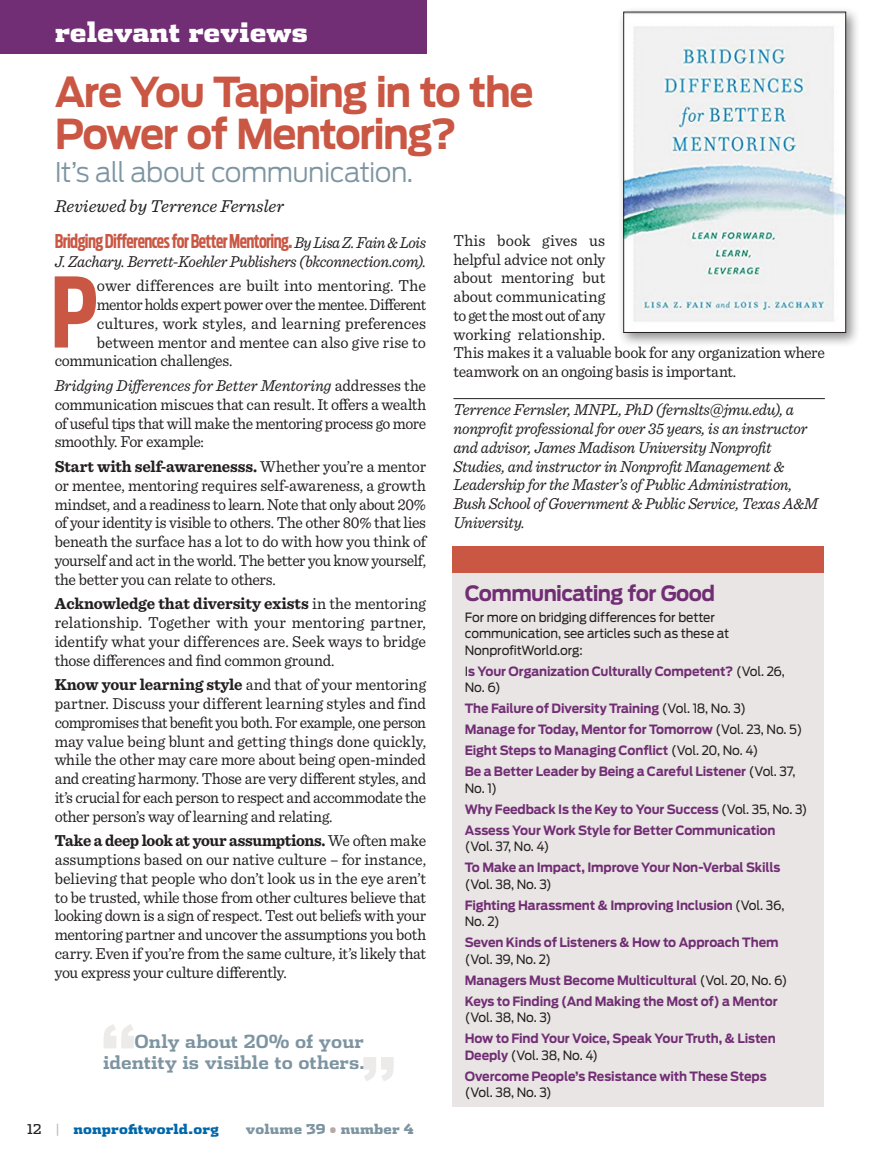
<style>
.page{position:relative;width:878px;height:1161px;background:#fff}
.page>*{position:absolute;margin:0;border:0;box-sizing:border-box;transform-origin:0 0}
.Feature_copy_1st{font:700 96px "Antenna Extra Cond";color:#ca5744}
.Pull_Quote{font:700 72px "Antenna";color:#ecebe9}
.Reg_Feature_Head{font:700 40.95px/42px "Antenna";letter-spacing:-.04em;color:#ca5744;scale:.95 1}
.Reg_Feature_Subhead{font:300 27px "Antenna";letter-spacing:-.025em;color:#7d94a1}
.Eyebrow_Head{font:900 27px "Dispatch";letter-spacing:-.005em;color:#fff}
.Sidebar_Head{font:700 21px "Antenna";letter-spacing:-.035em;color:#712e74;scale:.95 1}
.Feature_Copy{font:700 18.9px "Antenna Extra Cond";letter-spacing:-.03em;color:#ca5744;scale:.93 1}
.Pull_Quote-2{font:700 18px/21px "Dispatch";color:#7d94a1;text-align:right}
.Reg_Feature_Credit{font:italic 18px "Sentinel";color:#231f20}
.Feature_Copy-2{font:16.5px/18.8px "Sentinel";letter-spacing:-.015em;color:#231f20;text-align:justify;scale:.96 1}
.Feature_Copy-3{font:16.5px/18.8px "Sentinel";letter-spacing:-.015em;color:#231f20;text-align:justify;scale:.95 1}
.Feature_Copy-4{font:16.5px/18.8px "Sentinel";letter-spacing:-.015em;color:#231f20}
.Article_Credit_w__ru{font:italic 16.5px/18.8px "Sentinel";letter-spacing:-.02em;color:#231f20;scale:.95 1}
.Feature_copy_1st-2{font:16.5px "Sentinel";letter-spacing:-.005em;color:#231f20}
.Feature_Copy-5{font:italic 16.5px "Sentinel";letter-spacing:-.02em;color:#231f20;scale:.95 1}
.Feature_copy_1st-3{font:16.5px "Sentinel";letter-spacing:-.04em;color:#231f20;scale:.94 1}
.Feature_copy_1st-4{font:16.5px "Sentinel";letter-spacing:-.005em;color:#231f20;scale:.96 1}
.Feature_copy_1st-5{font:16.5px "Sentinel";letter-spacing:-.005em;color:#231f20;scale:.95 1}
.t1{font:900 13.5px "Dispatch";letter-spacing:.01em;color:#0067aa}
.t2{font:900 13.5px "Dispatch";letter-spacing:.015em;color:#7d94a1}
.Sidebar_Sans_Copy{font:700 12.75px/16.5px "Antenna";letter-spacing:-.01em;color:#712e74;scale:.95 1}
.Sidebar_Sans_Copy-2{font:12.75px/16.5px "Antenna";letter-spacing:-.01em;color:#231f20;scale:.95 1}
.s1{font-family:"Sentinel";font-weight:400;font-style:italic;font-size:16.5px;color:#231f20}
.s2{font-style:italic}
.s3{font-weight:700}
.s4{font-weight:400;color:#231f20}
.s5{font-weight:400;color:#bcbdc0}
.s6{color:#b5a9a5}
</style>
<div class="page">
<div style="left:0;top:0;width:427px;height:54px;background:#712e74"></div>
<hr style="left:453px;top:398px;width:371px;height:1px;background:#231f20">
<div style="left:617px;top:6px;width:243px;height:341px;background:#231f20;opacity:.5"></div>
<img style="left:625px;top:14px;width:219px;height:317px">
<div style="left:623px;top:12px;width:223px;height:321px;border:1px solid #231f20"></div>
<div style="left:452px;top:572px;width:372px;height:535px;background:#e9e5e4"></div>
<div style="left:452px;top:546px;width:372px;height:26px;background:#ca5744"></div>
<p class="Eyebrow_Head" style="left:55px;top:13px;width:254px">relevant reviews</p>
<p class="Reg_Feature_Head" style="left:55px;top:71px;width:505px">Are You Tapping in to the<br>Power of Mentoring?</p>
<p class="Reg_Feature_Subhead" style="left:55px;top:156px;width:360px">It’s all about communication.</p>
<p class="Reg_Feature_Credit" style="left:55px;top:192px;width:231px">Reviewed by Terrence Fernsler</p>
<p class="Feature_Copy" style="left:55px;top:230px;width:401px">Bridging Differences for Better Mentoring. <span class="s1">By Lisa Z. Fain &amp; Lois</span></p>
<p class="Feature_Copy-5" style="left:55px;top:249px;width:392px">J. Zachary. Berrett-Koehler Publishers (bkconnection.com).</p>
<p class="Feature_copy_1st" style="left:51px;top:255px;width:49px">P</p>
<p class="Feature_copy_1st-2" style="left:97px;top:273px;width:331px">ower differences are built into mentoring. The</p>
<p class="Feature_copy_1st-3" style="left:97px;top:292px;width:352px">mentor holds expert power over the mentee. Different</p>
<p class="Feature_copy_1st-2" style="left:97px;top:311px;width:331px">cultures, work styles, and learning preferences</p>
<p class="Feature_copy_1st-4" style="left:97px;top:330px;width:344px">between mentor and mentee can also give rise to</p>
<p class="Feature_copy_1st-5" style="left:55px;top:348px;width:188px">communication challenges.</p>
<p class="Feature_Copy-2" style="left:55px;top:375px;width:388px"><span class="s2">Bridging Differences for Better Mentoring</span> addresses the communication miscues that can result. It offers a wealth of useful tips that will make the mentoring process go more smoothly. For example:</p>
<p class="Feature_Copy-2" style="left:55px;top:456px;width:388px"><span class="s3">Start with self-awarenesss.</span> Whether you’re a mentor or mentee, mentoring requires self-awareness, a growth mindset, and a readiness to learn. Note that only about 20% of your identity is visible to others. The other 80% that lies beneath the surface has a lot to do with how you think of yourself and act in the world. The better you know yourself, the better you can relate to others.</p>
<p class="Feature_Copy-4" style="left:55px;top:593px;width:373px;text-align:justify"><span class="s3">Acknowledge that diversity exists</span> in the mentoring relationship. Together with your mentoring partner, identify what your differences are. Seek ways to bridge those differences and find common ground.</p>
<p class="Feature_Copy-2" style="left:55px;top:674px;width:388px"><span class="s3">Know your learning style</span> and that of your mentoring partner. Discuss your different learning styles and find compromises that benefit you both. For example, one person may value being blunt and getting things done quickly, while the other may care more about being open-minded and creating harmony. Those are very different styles, and it’s crucial for each person to respect and accommodate the other person’s way of learning and relating.</p>
<p class="Feature_Copy-3" style="left:55px;top:830px;width:392px"><span class="s3">Take a deep look at your assumptions.</span> We often make assumptions based on our native culture – for instance, believing that people who don’t look us in the eye aren’t to be trusted, while those from other cultures believe that looking down is a sign of respect. Test out beliefs with your mentoring partner and uncover the assumptions you both carry. Even if you’re from the same culture, it’s likely that you express your culture differently.</p>
<p class="Pull_Quote" style="left:100px;top:1008px;width:40px">“</p>
<p class="Pull_Quote-2" style="left:103px;top:1030px;width:264px">Only about 20% of your identity is visible to others.</p>
<p class="Pull_Quote" style="left:359px;top:1041px;width:40px">”</p>
<p class="t1" style="left:27px;top:1119px;width:193px"><span class="s4">12</span> <span class="s5">|</span> nonprofitworld.org</p>
<p class="t2" style="left:246px;top:1119px;width:169px">volume 39 <span class="s6">•</span> number 4</p>
<p class="Feature_Copy-4" style="left:453px;top:230px;width:373px">This book gives us<br>helpful advice not only<br>about mentoring but<br>about communicating<br>to get the most out of any<br>working relationship.<br>This makes it a valuable book for any organization where teamwork on an ongoing basis is important.</p>
<p class="Article_Credit_w__ru" style="left:453px;top:400px;width:385px">Terrence Fernsler, MNPL, PhD (fernslts@jmu.edu), a nonprofit professional for over 35 years, is an instructor and advisor, James Madison University Nonprofit Studies, and instructor in Nonprofit Management &amp; Leadership for the Master’s of Public Administration, Bush School of Government &amp; Public Service, Texas A&amp;M University.</p>
<p class="Sidebar_Head" style="left:464px;top:580px;width:265px">Communicating for Good</p>
<p class="Sidebar_Sans_Copy-2" style="left:464px;top:609px;width:280px">For more on bridging differences for better communication, see articles such as these at<br>NonprofitWorld.org:</p>
<p class="Sidebar_Sans_Copy" style="left:464px;top:663px;width:338px"><span class="s4">I</span>s Your Organization Culturally Competent? <span class="s4">(Vol. 26,<br>No. 6)</span></p>
<p class="Sidebar_Sans_Copy" style="left:464px;top:700px;width:297px">The Failure of Diversity Training <span class="s4">(Vol. 18, No. 3)</span></p>
<p class="Sidebar_Sans_Copy" style="left:464px;top:721px;width:357px">Manage for Today, Mentor for Tomorrow <span class="s4">(Vol. 23, No. 5)</span></p>
<p class="Sidebar_Sans_Copy" style="left:464px;top:742px;width:310px">Eight Steps to Managing Conflict <span class="s4">(Vol. 20, No. 4)</span></p>
<p class="Sidebar_Sans_Copy" style="left:464px;top:763px;width:349px">Be a Better Leader by Being a Careful Listener <span class="s4">(Vol. 37,<br>No. 1)</span></p>
<p class="Sidebar_Sans_Copy" style="left:464px;top:801px;width:362px">Why Feedback Is the Key to Your Success <span class="s4">(Vol. 35, No. 3)</span></p>
<p class="Sidebar_Sans_Copy" style="left:464px;top:822px;width:328px">Assess Your Work Style for Better Communication <span class="s4">(Vol. 37, No. 4)</span></p>
<p class="Sidebar_Sans_Copy" style="left:464px;top:859px;width:334px">To Make an Impact, Improve Your Non-Verbal Skills <span class="s4">(Vol. 38, No. 3)</span></p>
<p class="Sidebar_Sans_Copy" style="left:464px;top:897px;width:338px">Fighting Harassment &amp; Improving Inclusion <span class="s4">(Vol. 36,<br>No. 2)</span></p>
<p class="Sidebar_Sans_Copy" style="left:464px;top:934px;width:332px">Seven Kinds of Listeners &amp; How to Approach Them <span class="s4">(Vol. 39, No. 2)</span></p>
<p class="Sidebar_Sans_Copy" style="left:464px;top:972px;width:341px">Managers Must Become Multicultural <span class="s4">(Vol. 20, No. 6)</span></p>
<p class="Sidebar_Sans_Copy" style="left:464px;top:993px;width:331px">Keys to Finding (And Making the Most of) a Mentor <span class="s4">(Vol. 38, No. 3)</span></p>
<p class="Sidebar_Sans_Copy" style="left:464px;top:1030px;width:329px">How to Find Your Voice, Speak Your Truth, &amp; Listen<br>Deeply <span class="s4">(Vol. 38, No. 4)</span></p>
<p class="Sidebar_Sans_Copy" style="left:464px;top:1068px;width:319px">Overcome People’s Resistance with These Steps <span class="s4">(Vol. 38, No. 3)</span></p>
</div>
